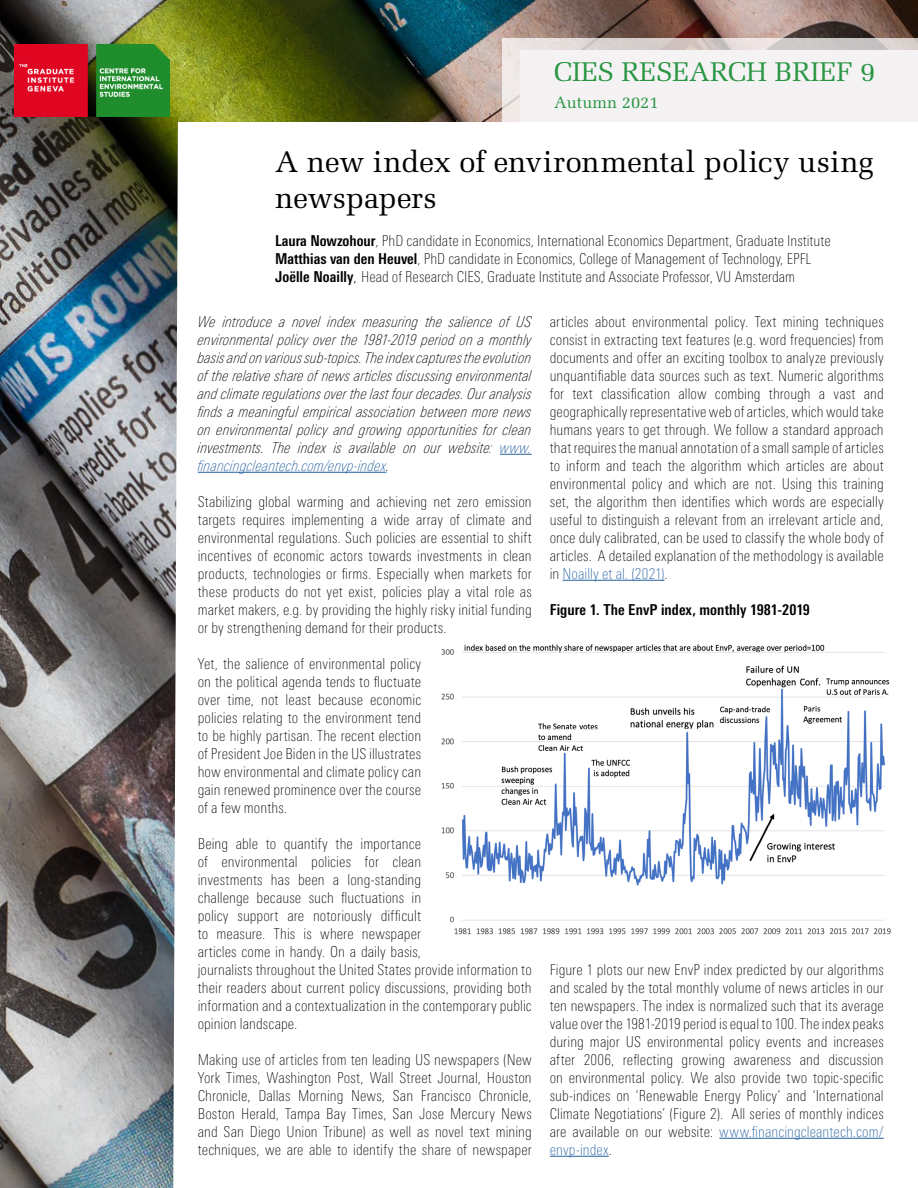
<style>
.page{position:relative;width:918px;height:1188px;background:#fff}
.page>*{position:absolute;margin:0;border:0;box-sizing:border-box;transform-origin:0 0}
.t1{font:30px/36px "Melior LT";letter-spacing:-.005em;color:#000}
.t2{font:27px "Melior LT";color:#289643}
.t3{font:16.5px "Melior LT";color:#289643}
.t4{font:100 condensed 15px/18px "Linotype Univers";letter-spacing:.005em;color:#000;text-align:justify}
.t5{font:italic 100 condensed 15px/18px "Linotype Univers";letter-spacing:.005em;color:#000;text-align:justify}
.t6{font:700 condensed 15px "Linotype Univers";letter-spacing:.005em;color:#000}
.s1{font-weight:700}
.s2{font-family:"Linotype Univers Extd";font-stretch:normal}
.s3{color:#215e9e}
</style>
<div class="page">
<img style="left:0;top:0;width:918px;height:122px">
<img style="left:0;top:116px;width:178px;height:1072px">
<hr style="left:500px;top:454px;width:32px;height:1px;background:#215e9e">
<hr style="left:198px;top:472px;width:189px;height:1px;background:#215e9e">
<hr style="left:563px;top:580px;width:102px;height:1px;background:#215e9e">
<hr style="left:719px;top:1138px;width:165px;height:1px;background:#215e9e">
<hr style="left:550px;top:1156px;width:59px;height:1px;background:#215e9e">
<img style="left:15px;top:44px;width:155px;height:72px">
<svg style="left:502px;top:38px;width:416px;height:84px;fill:#f5f2f4"></svg>
<img style="left:441px;top:644px;width:450px;height:291px">
<h2 class="t2" style="left:554px;top:56px;width:323px">CIES RESEARCH BRIEF 9</h2>
<p class="t3" style="left:554px;top:93px;width:106px">Autumn 2021</p>
<h1 class="t1" style="left:275px;top:144px;width:600px">A new index of environmental policy using newspapers</h1>
<p class="t4" style="left:275px;top:232px;width:557px;text-align:left"><span class="s1">Laura Nowzohour</span>, PhD candidate in Economics, International Economics Department, Graduate Institute<br><span class="s1">Matthias van den Heuvel</span>, PhD candidate in Economics, College of Management of Technology, EPFL<br><span class="s1">Joëlle Noailly</span><span class="s2">,</span> Head of Research CIES, Graduate Institute and Associate Professor, VU Amsterdam</p>
<p class="t5" style="left:198px;top:312px;width:336px">We introduce a novel index measuring the salience of US environmental policy over the 1981-2019 period on a monthly basis and on various sub-topics. The index captures the evolution of the relative share of news articles discussing environmental and climate regulations over the last four decades. Our analysis finds a meaningful empirical association between more news on environmental policy and growing opportunities for clean investments. The index is available on our website: <span class="s3">www. financingcleantech.com/envp-index</span>.</p>
<p class="t4" style="left:198px;top:492px;width:336px">Stabilizing global warming and achieving net zero emission targets requires implementing a wide array of climate and environmental regulations. Such policies are essential to shift incentives of economic actors towards investments in clean products, technologies or firms. Especially when markets for these products do not yet exist, policies play a vital role as market makers, e.g. by providing the highly risky initial funding or by strengthening demand for their products.</p>
<p class="t4" style="left:198px;top:654px;width:225px">Yet, the salience of environmental policy on the political agenda tends to fluctuate over time, not least because economic policies relating to the environment tend to be highly partisan. The recent election of President Joe Biden in the US illustrates how environmental and climate policy can gain renewed prominence over the course of a few months.</p>
<p class="t4" style="left:198px;top:834px;width:336px;text-align:left">Being able to quantify the importance<br>of environmental policies for clean<br>investments has been a long-standing<br>challenge because such fluctuations in<br>policy support are notoriously difficult<br>to measure. This is where newspaper<br>articles come in handy. On a daily basis,<br>journalists throughout the United States provide information to their readers about current policy discussions, providing both information and a contextualization in the contemporary public opinion landscape.</p>
<p class="t4" style="left:198px;top:1050px;width:336px">Making use of articles from ten leading US newspapers (New York Times, Washington Post, Wall Street Journal, Houston Chronicle, Dallas Morning News, San Francisco Chronicle, Boston Herald, Tampa Bay Times, San Jose Mercury News and San Diego Union Tribune) as well as novel text mining techniques, we are able to identify the share of newspaper</p>
<p class="t4" style="left:550px;top:312px;width:336px">articles about environmental policy. Text mining techniques consist in extracting text features (e.g. word frequencies) from documents and offer an exciting toolbox to analyze previously unquantifiable data sources such as text. Numeric algorithms for text classification allow combing through a vast and geographically representative web of articles, which would take humans years to get through. We follow a standard approach that requires the manual annotation of a small sample of articles to inform and teach the algorithm which articles are about environmental policy and which are not. Using this training set, the algorithm then identifies which words are especially useful to distinguish a relevant from an irrelevant article and, once duly calibrated, can be used to classify the whole body of articles. A detailed explanation of the methodology is available in <span class="s3">Noailly et al. (2021)</span>.</p>
<p class="t6" style="left:550px;top:601px;width:262px">Figure 1. The EnvP index, monthly 1981-2019</p>
<p class="t4" style="left:550px;top:960px;width:336px">Figure 1 plots our new EnvP index predicted by our algorithms and scaled by the total monthly volume of news articles in our ten newspapers. The index is normalized such that its average value over the 1981-2019 period is equal to 100. The index peaks during major US environmental policy events and increases after 2006, reflecting growing awareness and discussion on environmental policy. We also provide two topic-specific sub-indices on ‘Renewable Energy Policy’ and ‘International Climate Negotiations’ (Figure 2). All series of monthly indices are available on our website: <span class="s3">www.financingcleantech.com/ envp-index</span>.</p>
</div>
